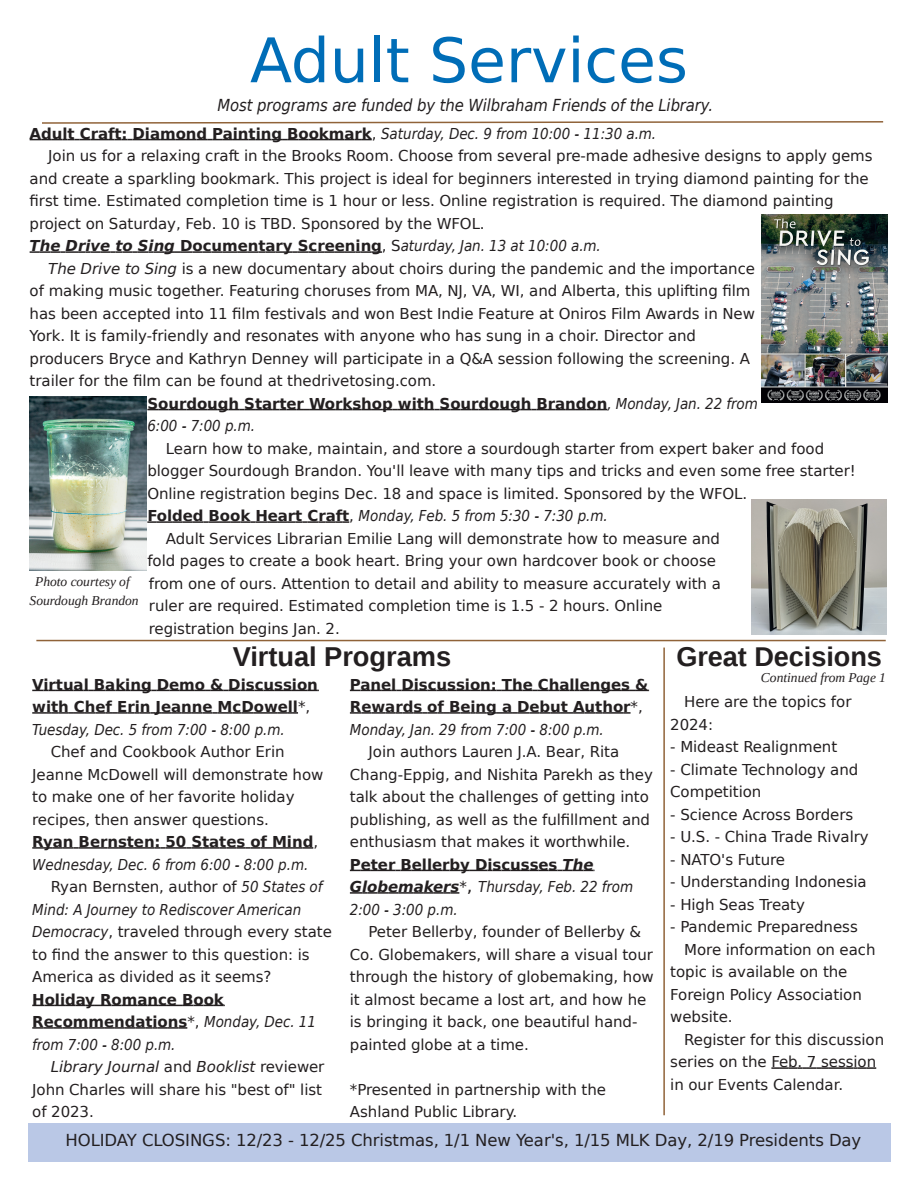
<style>
.page{position:relative;width:918px;height:1188px;background:#fff}
.page>*{position:absolute;margin:0;border:0;box-sizing:border-box;transform-origin:0 0}
.t1{font:61.5px "DejaVu Sans";color:#006db7}
.t2{font:700 27.3px "Liberation Sans";color:#231f20}
.t3{font:700 27.15px "Liberation Sans";letter-spacing:-.005em;color:#231f20}
.t4{font:16.5px "DejaVu Sans";letter-spacing:-.005em;color:#231f20}
.t5{font:italic 16.5px "DejaVu Sans Condensed";letter-spacing:-.005em;color:#231f20}
.t6{font:15px/22.5px "DejaVu Sans";letter-spacing:-.005em;color:#231f20}
.t7{font:italic 15px/22.5px "DejaVu Sans Condensed";color:#231f20}
.t8{font:700 15px/22.5px "DejaVu Sans";letter-spacing:-.005em;color:#231f20}
.t9{font:italic 13.5px/19.5px "Liberation Serif";color:#231f20;text-align:center}
.s1{font-weight:400}
.s2{font-family:"DejaVu Sans Condensed";font-weight:400;font-style:italic}
.s3{font-family:"DejaVu Sans";font-weight:700}
.s4{font-family:"DejaVu Sans";font-weight:700;font-style:normal}
.s5{font-family:"DejaVu Sans";font-style:normal}
.s6{font-style:italic}
.s7{font-weight:700}
.s8{font-family:"DejaVu Sans Condensed";font-style:italic}
.s9{font-weight:700;font-style:italic}
.s10{font-family:"DejaVu Sans";font-style:normal;font-size:18px}
</style>
<div class="page">
<svg style="left:32px;top:690px;width:287px;height:1px"></svg>
<svg style="left:32px;top:712px;width:266px;height:2px"></svg>
<svg style="left:32px;top:847px;width:281px;height:2px"></svg>
<svg style="left:32px;top:1005px;width:193px;height:1px"></svg>
<svg style="left:32px;top:1027px;width:155px;height:2px"></svg>
<svg style="left:350px;top:690px;width:299px;height:1px"></svg>
<svg style="left:350px;top:712px;width:281px;height:2px"></svg>
<svg style="left:350px;top:870px;width:245px;height:1px"></svg>
<svg style="left:350px;top:892px;width:109px;height:2px"></svg>
<div style="left:28px;top:1123px;width:863px;height:39px;background:#bac8e6"></div>
<svg style="left:42px;top:121px;width:842px;height:3px"></svg>
<svg style="left:30px;top:139px;width:342px;height:1px"></svg>
<svg style="left:30px;top:251px;width:352px;height:2px"></svg>
<svg style="left:147px;top:409px;width:460px;height:1px"></svg>
<svg style="left:147px;top:521px;width:202px;height:2px"></svg>
<img style="left:761px;top:215px;width:127px;height:187px">
<img style="left:29px;top:396px;width:118px;height:175px">
<img style="left:751px;top:499px;width:136px;height:136px">
<hr style="left:36px;top:640px;width:850px;height:1px;background:#906339">
<svg style="left:771px;top:1067px;width:105px;height:2px"></svg>
<hr style="left:663px;top:648px;width:2px;height:467px;background:#906339">
<h1 class="t1" style="left:250px;top:25px;width:439px">Adult Services</h1>
<p class="t5" style="left:217px;top:96px;width:497px">Most programs are funded by the Wilbraham Friends of the Library.</p>
<p class="t8" style="left:30px;top:123px;width:628px">Adult Craft: Diamond Painting Bookmark<span class="s1">,</span> <span class="s2">Saturday, Dec. 9 from 10:00 - 11:30 a.m.</span></p>
<p class="t6" style="left:48px;top:145px;width:826px">Join us for a relaxing craft in the Brooks Room. Choose from several pre-made adhesive designs to apply gems</p>
<p class="t6" style="left:30px;top:168px;width:841px">and create a sparkling bookmark. This project is ideal for beginners interested in trying diamond painting for the</p>
<p class="t6" style="left:30px;top:190px;width:806px">first time. Estimated completion time is 1 hour or less. Online registration is required. The diamond painting</p>
<p class="t6" style="left:30px;top:213px;width:457px">project on Saturday, Feb. 10 is TBD. Sponsored by the WFOL.</p>
<p class="t7" style="left:30px;top:235px;width:573px"><span class="s3">The Drive to Sing</span> <span class="s4">Documentary Screening</span><span class="s5">, S</span>aturday, Jan. 13 at 10:00 a.m.</p>
<p class="t6" style="left:48px;top:258px;width:708px"><span class="s6">The Drive to Sing</span> is a new documentary about choirs during the pandemic and the importance</p>
<p class="t6" style="left:30px;top:280px;width:722px">of making music together. Featuring choruses from MA, NJ, VA, WI, and Alberta, this uplifting film</p>
<p class="t6" style="left:30px;top:303px;width:727px">has been accepted into 11 film festivals and won Best Indie Feature at Oniros Film Awards in New</p>
<p class="t6" style="left:30px;top:325px;width:668px">York. It is family-friendly and resonates with anyone who has sung in a choir. Director and</p>
<p class="t6" style="left:30px;top:348px;width:722px">producers Bryce and Kathryn Denney will participate in a Q&amp;A session following the screening. A</p>
<p class="t6" style="left:30px;top:370px;width:408px">trailer for the film can be found at thedrivetosing.com.</p>
<p class="t8" style="left:147px;top:393px;width:612px">Sourdough Starter Workshop with Sourdough Brandon<span class="s2">, Monday, Jan. 22 from</span></p>
<p class="t7" style="left:147px;top:415px;width:109px">6:00 - 7:00 p.m.</p>
<p class="t6" style="left:147px;top:438px;width:710px;text-indent:19px">Learn how to make, maintain, and store a sourdough starter from expert baker and food blogger Sourdough Brandon. You'll leave with many tips and tricks and even some free starter!<br>Online registration begins Dec. 18 and space is limited. Sponsored by the WFOL.</p>
<p class="t7" style="left:147px;top:505px;width:462px"><span class="s4">Folded Book Heart Craft</span><span class="s5">,</span> Monday, Feb. 5 from 5:30 - 7:30 p.m.</p>
<p class="t6" style="left:147px;top:528px;width:575px;text-indent:19px">Adult Services Librarian Emilie Lang will demonstrate how to measure and fold pages to create a book heart. Bring your own hardcover book or choose from one of ours. Attention to detail and ability to measure accurately with a ruler are required. Estimated completion time is 1.5 - 2 hours. Online registration begins Jan. 2.</p>
<p class="t9" style="left:30px;top:572px;width:111px">Photo courtesy of<br>Sourdough Brandon</p>
<h2 class="t2" style="left:233px;top:641px;width:220px">Virtual Programs</h2>
<p class="t8" style="left:32px;top:673px;width:287px">Virtual Baking Demo &amp; Discussion with Chef Erin Jeanne McDowell<span class="s1">*,</span></p>
<p class="t7" style="left:32px;top:718px;width:254px">Tuesday, Dec. 5 from 7:00 - 8:00 p.m.</p>
<p class="t6" style="left:32px;top:741px;width:293px;text-indent:19px">Chef and Cookbook Author Erin Jeanne McDowell will demonstrate how to make one of her favorite holiday recipes, then answer questions.<br><span class="s7">Ryan Bernsten: 50 States of Mind</span>,</p>
<p class="t7" style="left:32px;top:853px;width:278px">Wednesday, Dec. 6 from 6:00 - 8:00 p.m.</p>
<p class="t6" style="left:51px;top:876px;width:273px">Ryan Bernsten, author of <span class="s8">50 States of</span></p>
<p class="t7" style="left:32px;top:898px;width:271px">Mind: A Journey to Rediscover American</p>
<p class="t6" style="left:32px;top:921px;width:301px"><span class="s8">Democracy</span>, traveled through every state to find the answer to this question: is<br>America as divided as it seems?</p>
<p class="t8" style="left:32px;top:988px;width:285px">Holiday Romance Book<br>Recommendations<span class="s1">*,</span> <span class="s2">Monday, Dec. 11</span></p>
<p class="t7" style="left:32px;top:1033px;width:145px">from 7:00 - 8:00 p.m.</p>
<p class="t6" style="left:32px;top:1056px;width:294px;text-indent:19px"><span class="s6">Library Journal</span> and <span class="s6">Booklist</span> reviewer<br>John Charles will share his "best of" list of 2023.</p>
<p class="t8" style="left:350px;top:673px;width:300px">Panel Discussion: The Challenges &amp;<br>Rewards of Being a Debut Author<span class="s1">*,</span></p>
<p class="t7" style="left:350px;top:718px;width:256px">Monday, Jan. 29 from 7:00 - 8:00 p.m.</p>
<p class="t6" style="left:350px;top:741px;width:305px;text-indent:19px">Join authors Lauren J.A. Bear, Rita Chang-Eppig, and Nishita Parekh as they talk about the challenges of getting into publishing, as well as the fulfillment and enthusiasm that makes it worthwhile.<br><span class="s7">Peter Bellerby Discusses</span> <span class="s9">The</span></p>
<p class="t7" style="left:350px;top:876px;width:285px"><span class="s3">Globemakers</span><span class="s5">*</span><span class="s10">,</span> Thursday, Feb. 22 from<br>2:00 - 3:00 p.m.</p>
<p class="t6" style="left:350px;top:921px;width:305px;text-indent:19px">Peter Bellerby, founder of Bellerby &amp; Co. Globemakers, will share a visual tour through the history of globemaking, how it almost became a lost art, and how he is bringing it back, one beautiful hand&shy;painted globe at a time.</p>
<p class="t6" style="left:350px;top:1078px;width:258px">*Presented in partnership with the<br>Ashland Public Library.</p>
<h3 class="t3" style="left:676px;top:641px;width:207px">Great Decisions</h3>
<p class="t9" style="left:761px;top:668px;width:126px">Continued from Page 1</p>
<p class="t6" style="left:670px;top:691px;width:183px;text-indent:14px">Here are the topics for<br>2024:</p>
<p class="t6" style="left:670px;top:736px;width:168px">- Mideast Realignment</p>
<p class="t6" style="left:670px;top:759px;width:190px">- Climate Technology and<br>Competition</p>
<p class="t6" style="left:670px;top:804px;width:184px">- Science Across Borders</p>
<p class="t6" style="left:670px;top:826px;width:200px">- U.S. - China Trade Rivalry</p>
<p class="t6" style="left:670px;top:849px;width:116px">- NATO's Future</p>
<p class="t6" style="left:670px;top:871px;width:198px">- Understanding Indonesia</p>
<p class="t6" style="left:670px;top:894px;width:136px">- High Seas Treaty</p>
<p class="t6" style="left:670px;top:916px;width:189px">- Pandemic Preparedness</p>
<p class="t6" style="left:684px;top:939px;width:193px">More information on each</p>
<p class="t6" style="left:670px;top:961px;width:179px">topic is available on the</p>
<p class="t6" style="left:670px;top:984px;width:193px">Foreign Policy Association</p>
<p class="t6" style="left:670px;top:1006px;width:64px">website.</p>
<p class="t6" style="left:684px;top:1029px;width:201px">Register for this discussion</p>
<p class="t6" style="left:670px;top:1051px;width:207px">series on the Feb. 7 session</p>
<p class="t6" style="left:670px;top:1074px;width:174px">in our Events Calendar.</p>
<p class="t4" style="left:66px;top:1131px;width:797px">HOLIDAY CLOSINGS: 12/23 - 12/25 Christmas, 1/1 New Year's, 1/15 MLK Day, 2/19 Presidents Day</p>
</div>
